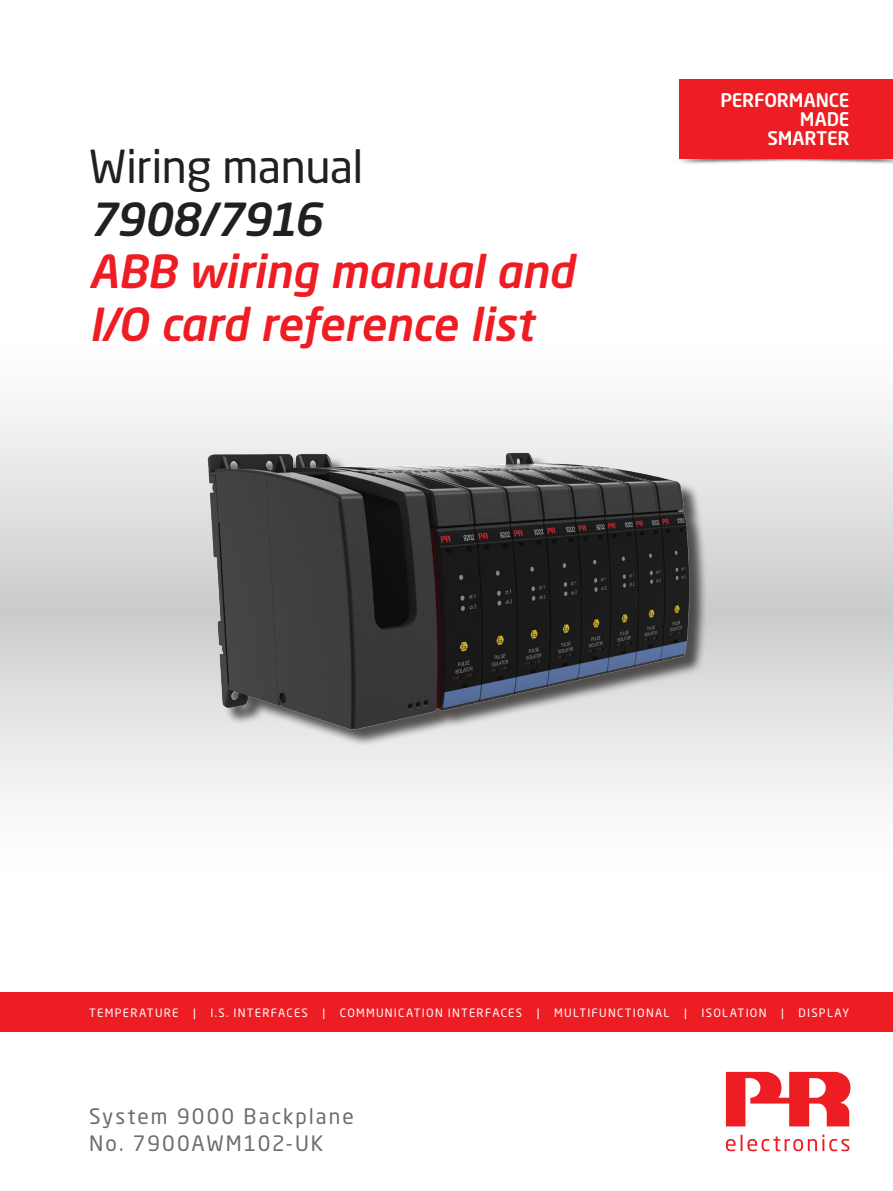
<style>
.page{position:relative;width:893px;height:1191px;background:#fff}
.page>*{position:absolute;margin:0;border:0;box-sizing:border-box;transform-origin:0 0}
.t1{font:italic 500 45px/52.5px "Neo Sans Pro";letter-spacing:-.005em;color:#ee1d23}
.t2{font:45px "Neo Sans Pro";letter-spacing:-.015em;color:#231f20}
.t3{font:italic 500 45px "Neo Sans Pro";letter-spacing:-.04em;color:#231f20}
.t4{font:21px/27px "Neo Sans Pro";letter-spacing:.095em;color:#6c6d70}
.t5{font:500 18.6px/19px "Neo Sans Std";letter-spacing:-.01em;color:#fff;text-align:right}
.t6{font:11.4px "Neo Sans Pro";letter-spacing:.11em;color:#fff}
</style>
<div class="page">
<svg style="left:0;top:408px;width:893px;height:387px"></svg>
<div style="left:0;top:992px;width:893px;height:40px;background:#ee1d23"></div>
<svg style="left:726px;top:1134px;width:123px;height:17px"></svg>
<svg style="left:726px;top:1071px;width:124px;height:55px"></svg>
<img style="left:679px;top:153px;width:214px;height:11px">
<div style="left:680px;top:79px;width:213px;height:80px;background:#ee1d23"></div>
<img style="left:137px;top:408px;width:619px;height:387px">
<h1 class="t2" style="left:89px;top:139px;width:276px">Wiring manual</h1>
<h1 class="t3" style="left:89px;top:191px;width:234px">7908/7916</h1>
<h1 class="t1" style="left:89px;top:244px;width:486px">ABB wiring manual and<br>I/O card reference list</h1>
<h3 class="t5" style="left:720px;top:90px;width:131px">PERFORMANCE<br>MADE<br>SMARTER</h3>
<p class="t6" style="left:89px;top:1005px;width:91px">TEMPERATURE</p>
<p class="t6" style="left:193px;top:1005px;width:4px">|</p>
<p class="t6" style="left:211px;top:1005px;width:99px">I.S. INTERFACES</p>
<p class="t6" style="left:323px;top:1005px;width:4px">|</p>
<p class="t6" style="left:340px;top:1005px;width:184px">COMMUNICATION INTERFACES</p>
<p class="t6" style="left:537px;top:1005px;width:4px">|</p>
<p class="t6" style="left:554px;top:1005px;width:117px">MULTIFUNCTIONAL</p>
<p class="t6" style="left:684px;top:1005px;width:4px">|</p>
<p class="t6" style="left:701px;top:1005px;width:67px">ISOLATION</p>
<p class="t6" style="left:781px;top:1005px;width:4px">|</p>
<p class="t6" style="left:799px;top:1005px;width:52px">DISPLAY</p>
<h2 class="t4" style="left:89px;top:1102px;width:266px">System 9000 Backplane<br>No. 7900AWM102-UK</h2>
</div>
